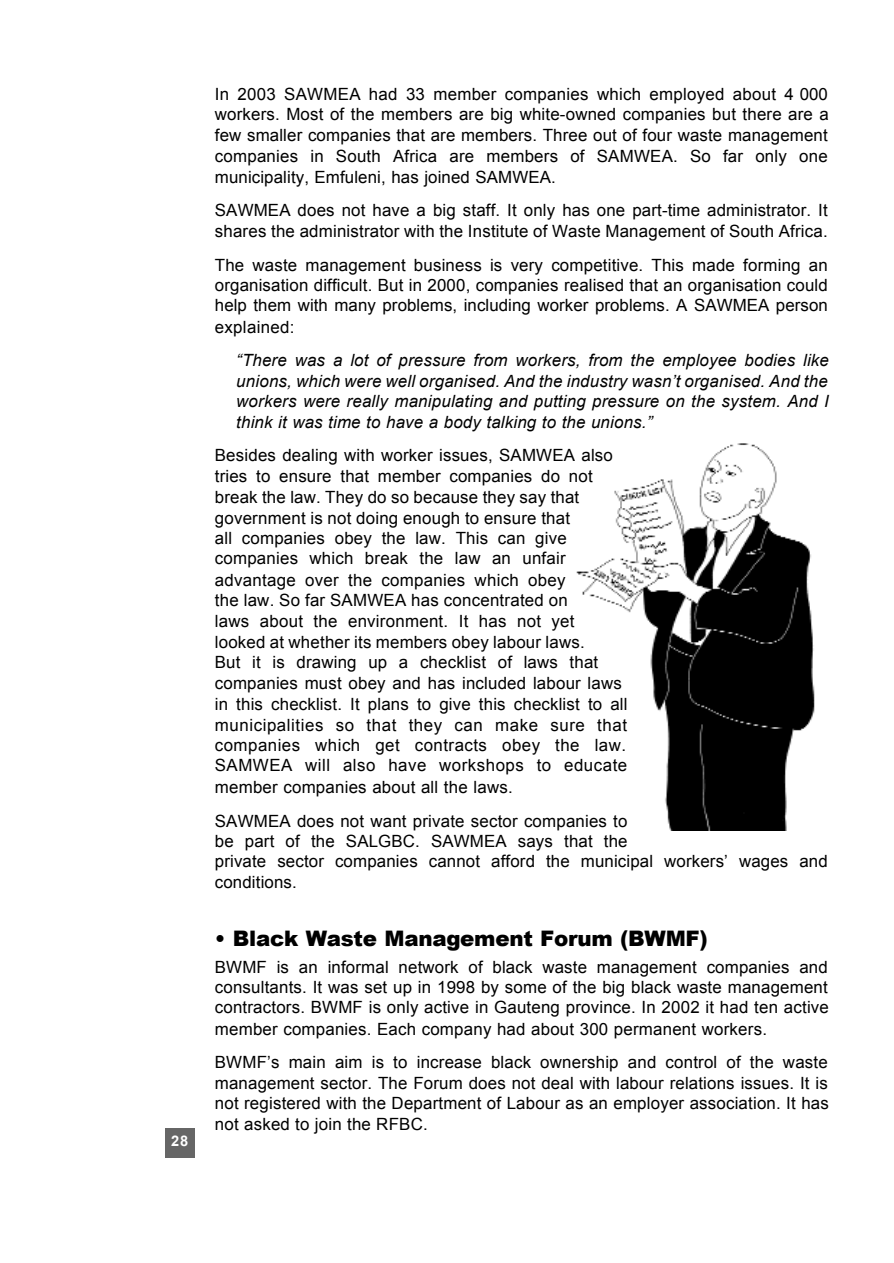
<style>
.page{position:relative;width:894px;height:1263px;background:#fff}
.page>*{position:absolute;margin:0;border:0;box-sizing:border-box;transform-origin:0 0}
.t1{font:900 21.3px "Arial";letter-spacing:-.015em;color:#000}
.t2{font:16.8px/20.7px "Arial";letter-spacing:.01em;color:#000;text-align:justify}
.t3{font:italic 16.8px/20.7px "Arial";letter-spacing:.01em;color:#000;text-align:justify}
.t4{font:700 14.7px "Arial";color:#fff}
</style>
<div class="page">
<div style="left:165px;top:1128px;width:30px;height:29px;background:#666"></div>
<img style="left:576px;top:443px;width:239px;height:388px">
<p class="t4" style="left:171px;top:1133px;width:19px">28</p>
<p class="t2" style="left:215px;top:84px;width:616px">In 2003 SAWMEA had 33 member companies which employed about 4 000 workers. Most of the members are big white-owned companies but there are a few smaller companies that are members. Three out of four waste management companies in South Africa are members of SAMWEA. So far only one municipality, Emfuleni, has joined SAMWEA.</p>
<p class="t2" style="left:215px;top:199px;width:614px;line-height:21.3px">SAWMEA does not have a big staff. It only has one part-time administrator. It shares the administrator with the Institute of Waste Management of South Africa.</p>
<p class="t2" style="left:215px;top:255px;width:615px">The waste management business is very competitive. This made forming an organisation difficult. But in 2000, companies realised that an organisation could help them with many problems, including worker problems. A SAWMEA person explained:</p>
<p class="t3" style="left:236px;top:350px;width:594px">“There was a lot of pressure from workers, from the employee bodies like unions, which were well organised. And the industry wasn’t organised. And the workers were really manipulating and putting pressure on the system. And I think it was time to have a body talking to the unions.”</p>
<p class="t2" style="left:215px;top:445px;width:414px;text-align:left">Besides dealing with worker issues, SAMWEA also tries to ensure that member companies do not break the law. They do so because they say that government is not doing enough to ensure that<br>all companies obey the law. This can give companies which break the law an unfair advantage over the companies which obey<br>the law. So far SAMWEA has concentrated on<br>laws about the environment. It has not yet looked at whether its members obey labour laws.<br>But it is drawing up a checklist of laws that companies must obey and has included labour laws in this checklist. It plans to give this checklist to all municipalities so that they can make sure that companies which get contracts obey the law.<br>SAMWEA will also have workshops to educate member companies about all the laws.</p>
<p class="t2" style="left:215px;top:810px;width:614px;text-align:left">SAWMEA does not want private sector companies to<br>be part of the SALGBC. SAWMEA says that the<br>private sector companies cannot afford the municipal workers’ wages and conditions.</p>
<p class="t1" style="left:215px;top:922px;width:495px">• Black Waste Management Forum (BWMF)</p>
<p class="t2" style="left:215px;top:957px;width:616px">BWMF is an informal network of black waste management companies and consultants. It was set up in 1998 by some of the big black waste management contractors. BWMF is only active in Gauteng province. In 2002 it had ten active member companies. Each company had about 300 permanent workers.</p>
<p class="t2" style="left:215px;top:1052px;width:616px">BWMF’s main aim is to increase black ownership and control of the waste management sector. The Forum does not deal with labour relations issues. It is not registered with the Department of Labour as an employer association. It has not asked to join the RFBC.</p>
</div>
